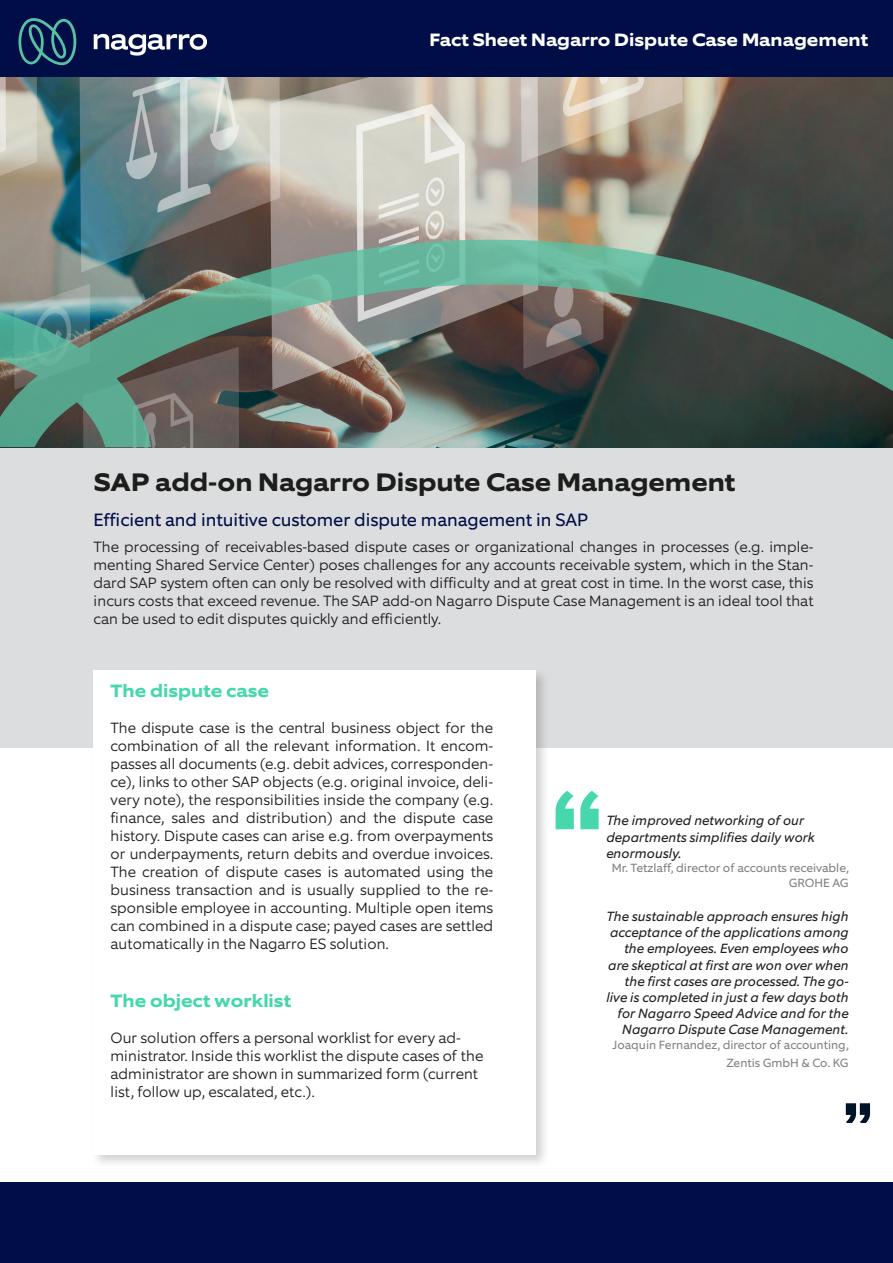
<style>
.page{position:relative;width:893px;height:1263px;background:#fff}
.page>*{position:absolute;margin:0;border:0;box-sizing:border-box;transform-origin:0 0}
.t1{font:700 25.5px "Equip Extended";color:#1d1d1b}
.t2{font:18px "Equip";color:#000d46}
.t3{font:700 18px "Equip Extended";color:#fff}
.t4{font:700 18px "Equip Extended";color:#47d7ac}
.t5{font:300 15px/18px "Equip";color:#231f20;text-align:justify}
.t6{font:italic 13.5px/16.2px "Equip";color:#231f20}
.t7{font:12px/14.4px "Equip";color:#808285;text-align:right}
</style>
<div class="page">
<div style="left:0;top:0;width:893px;height:80px;background:#000d46"></div>
<div style="left:0;top:1183px;width:893px;height:80px;background:#000d46"></div>
<svg style="left:19px;top:18px;width:57px;height:47px"></svg>
<svg style="left:94px;top:34px;width:113px;height:22px"></svg>
<div style="left:0;top:446px;width:893px;height:302px;background:#dcdddf"></div>
<svg style="left:580px;top:791px;width:19px;height:38px"></svg>
<svg style="left:556px;top:791px;width:18px;height:38px"></svg>
<svg style="left:846px;top:1103px;width:24px;height:19px"></svg>
<div style="left:91px;top:668px;width:459px;height:501px;background:#231f20;opacity:.2"></div>
<div style="left:94px;top:670px;width:442px;height:484px;background:#fff"></div>
<img style="left:0;top:82px;width:893px;height:364px">
<p class="t3" style="left:429px;top:28px;width:440px">Fact Sheet Nagarro Dispute Case Management</p>
<h1 class="t1" style="left:94px;top:466px;width:643px">SAP add-on Nagarro Dispute Case Management</h1>
<p class="t2" style="left:94px;top:508px;width:496px">Efficient and intuitive customer dispute management in SAP</p>
<p class="t5" style="left:94px;top:538px;width:722px">The processing of receivables-based dispute cases or organizational changes in processes (e.g. imple&shy;menting Shared Service Center) poses challenges for any accounts receivable system, which in the Stan&shy;dard SAP system often can only be resolved with difficulty and at great cost in time. In the worst case, this incurs costs that exceed revenue. The SAP add-on Nagarro Dispute Case Management is an ideal tool that can be used to edit disputes quickly and efficiently.</p>
<p class="t4" style="left:111px;top:680px;width:160px">The dispute case</p>
<p class="t5" style="left:111px;top:719px;width:384px">The dispute case is the central business object for the combination of all the relevant information. It encom&shy;passes all documents (e.g. debit advices, corresponden&shy;ce), links to other SAP objects (e.g. original invoice, deli&shy;very note), the responsibilities inside the company (e.g. finance, sales and distribution) and the dispute case history. Dispute cases can arise e.g. from overpayments or underpayments, return debits and overdue invoices.<br>The creation of dispute cases is automated using the business transaction and is usually supplied to the re&shy;sponsible employee in accounting. Multiple open items can combined in a dispute case; payed cases are settled automatically in the Nagarro ES solution.</p>
<p class="t4" style="left:111px;top:989px;width:182px">The object worklist</p>
<p class="t5" style="left:111px;top:1029px;width:374px;text-align:left">Our solution offers a personal worklist for every ad&shy;ministrator. Inside this worklist the dispute cases of the administrator are shown in summarized form (current list, follow up, escalated, etc.).</p>
<p class="t6" style="left:606px;top:813px;width:210px">The improved networking of our departments simplifies daily work enormously.</p>
<p class="t7" style="left:612px;top:861px;width:238px">Mr. Tetzlaff, director of accounts receivable,<br>GROHE AG</p>
<p class="t6" style="left:606px;top:908px;width:244px;text-align:right">The sustainable approach ensures high acceptance of the applications among the employees. Even employees who are skeptical at first are won over when the first cases are processed. The go&shy;live is completed in just a few days both for Nagarro Speed Advice and for the Nagarro Dispute Case Management.</p>
<p class="t7" style="left:613px;top:1035px;width:238px;line-height:18px">Joaquin Fernandez, director of accounting,<br>Zentis GmbH &amp; Co. KG</p>
</div>
